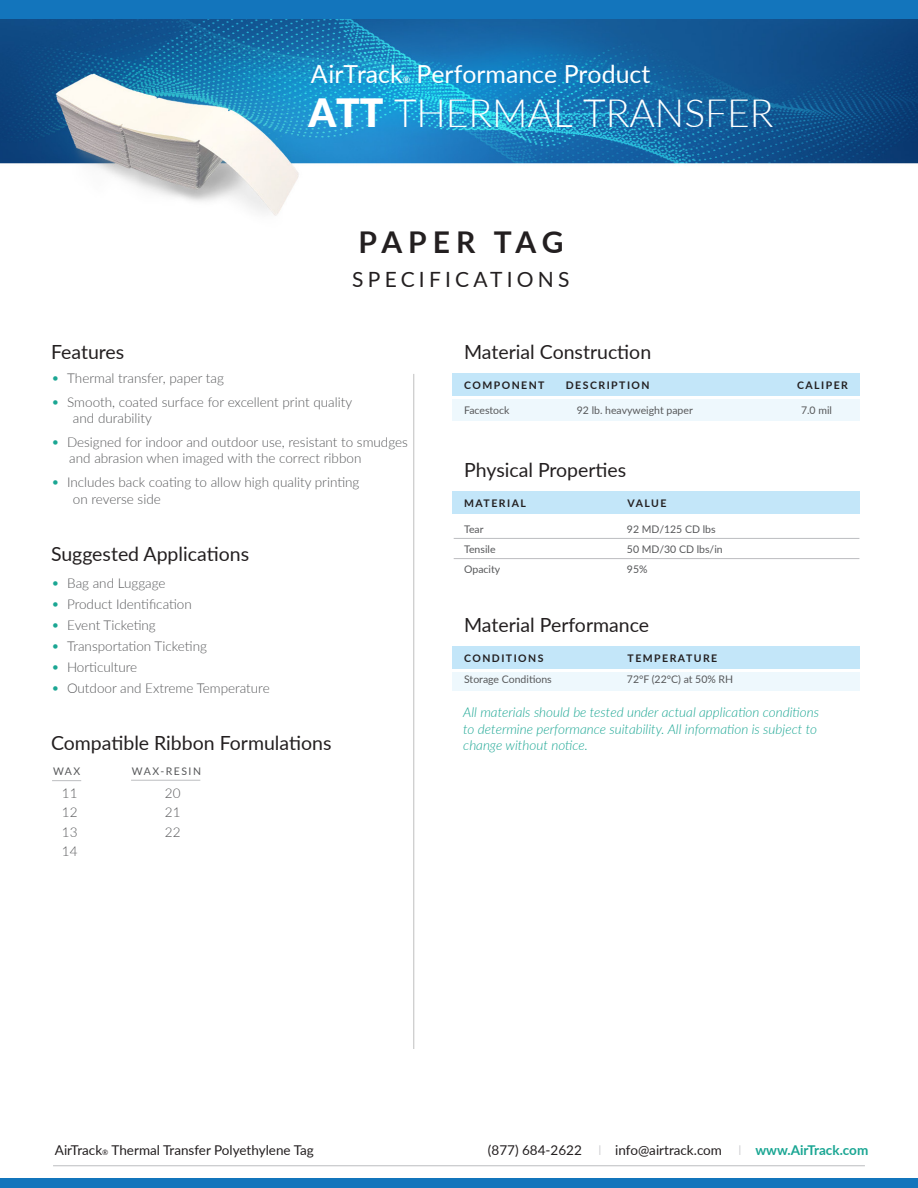
<style>
.page{position:relative;width:918px;height:1188px;background:#fff}
.page>*{position:absolute;margin:0;border:0;box-sizing:border-box;transform-origin:0 0}
.t1{font:300 39px "Lato";color:#fff}
.t2{font:700 30px "Lato";letter-spacing:.19em;color:#231f20}
.t3{font:24.9px "Lato";color:#fff}
.t4{font:21px "Lato";letter-spacing:.2em;color:#231f20}
.t5{font:19.5px "Lato";color:#231f20}
.t6{font:300 13.5px/16.2px "Lato";color:#57585a}
.t7{font:italic 300 13.5px/16.2px "Lato";color:#1aa693}
.t8{font:13.5px "Lato";color:#231f20}
.t9{font:10.5px "Lato";color:#57585a}
.t10{font:700 10.5px "Lato";letter-spacing:.14em;color:#231f20}
.t11{font:10.5px "Lato";letter-spacing:.14em;color:#57585a}
.t12{font:9px "Lato";color:#fff}
.s1{font-weight:900}
.s2{font-style:italic;font-size:15px;color:#1aa693}
.s3{font-size:7.5px}
.s4{font-weight:300;color:#bcbdc0}
.s5{font-weight:700;color:#1aa693}
</style>
<div class="page">
<img style="left:0;top:19px;width:918px;height:197px">
<div style="left:0;top:0;width:918px;height:19px;background:#1375bc"></div>
<div style="left:453px;top:374px;width:407px;height:22px;background:#c3e6f9"></div>
<div style="left:453px;top:399px;width:407px;height:22px;background:#eef8fd"></div>
<div style="left:453px;top:646px;width:407px;height:23px;background:#c3e6f9"></div>
<div style="left:453px;top:672px;width:407px;height:19px;background:#eef8fd"></div>
<div style="left:0;top:1178px;width:918px;height:10px;background:#1375bc"></div>
<hr style="left:53px;top:1165px;width:812px;height:1px;background:#bcbdc0">
<hr style="left:413px;top:374px;width:1px;height:675px;background:#c0c0c0">
<div style="left:453px;top:491px;width:407px;height:23px;background:#c3e6f9"></div>
<hr style="left:454px;top:538px;width:405px;height:1px;background:#bcbdc0">
<hr style="left:454px;top:558px;width:405px;height:1px;background:#bcbdc0">
<svg style="left:52px;top:780px;width:29px;height:1px"></svg>
<hr style="left:131px;top:780px;width:69px;height:1px;background:#bcbdc0">
<h3 class="t3" style="left:311px;top:57px;width:94px">AirTrack</h3>
<p class="t12" style="left:403px;top:74px;width:9px">®</p>
<h3 class="t3" style="left:417px;top:57px;width:235px">Performance Product</h3>
<h1 class="t1" style="left:308px;top:85px;width:467px"><span class="s1">ATT</span> THERMAL TRANSFER</h1>
<h2 class="t2" style="left:358px;top:220px;width:207px">PAPER TAG</h2>
<h3 class="t4" style="left:352px;top:265px;width:219px">SPECIFICATIONS</h3>
<h3 class="t5" style="left:51px;top:338px;width:75px">Features</h3>
<p class="t6" style="left:51px;top:370px;width:174px"><span class="s2">•</span> Thermal transfer, paper tag</p>
<p class="t6" style="left:73px;top:394px;width:281px;text-indent:-22px"><span class="s2">•</span> Smooth, coated surface for excellent print quality and durability</p>
<p class="t6" style="left:69px;top:434px;width:340px;text-indent:-18px"><span class="s2">•</span> Designed for indoor and outdoor use, resistant to smudges and abrasion when imaged with the correct ribbon</p>
<p class="t6" style="left:73px;top:474px;width:288px;text-indent:-22px"><span class="s2">•</span> Includes back coating to allow high quality printing on reverse side</p>
<h3 class="t5" style="left:51px;top:540px;width:200px">Suggested Applications</h3>
<p class="t6" style="left:51px;top:574px;width:116px"><span class="s2">•</span> Bag and Luggage</p>
<p class="t6" style="left:51px;top:595px;width:142px"><span class="s2">•</span> Product Identification</p>
<p class="t6" style="left:51px;top:616px;width:106px"><span class="s2">•</span> Event Ticketing</p>
<p class="t6" style="left:51px;top:637px;width:157px"><span class="s2">•</span> Transportation Ticketing</p>
<p class="t6" style="left:51px;top:658px;width:88px"><span class="s2">•</span> Horticulture</p>
<p class="t6" style="left:51px;top:679px;width:220px"><span class="s2">•</span> Outdoor and Extreme Temperature</p>
<h3 class="t5" style="left:51px;top:729px;width:282px">Compatible Ribbon Formulations</h3>
<p class="t9" style="left:53px;top:764px;width:29px">WAX</p>
<p class="t11" style="left:132px;top:764px;width:71px">WAX-RESIN</p>
<p class="t6" style="left:62px;top:784px;width:17px">11</p>
<p class="t6" style="left:165px;top:784px;width:17px">20</p>
<p class="t6" style="left:62px;top:804px;width:17px">12</p>
<p class="t6" style="left:165px;top:804px;width:17px">21</p>
<p class="t6" style="left:62px;top:823px;width:17px">13</p>
<p class="t6" style="left:165px;top:823px;width:17px">22</p>
<p class="t6" style="left:62px;top:843px;width:17px">14</p>
<h3 class="t5" style="left:464px;top:338px;width:189px">Material Construction</h3>
<p class="t10" style="left:464px;top:377px;width:82px">COMPONENT</p>
<p class="t10" style="left:566px;top:377px;width:85px">DESCRIPTION</p>
<p class="t10" style="left:797px;top:377px;width:52px">CALIPER</p>
<p class="t9" style="left:464px;top:403px;width:47px">Facestock</p>
<p class="t9" style="left:577px;top:403px;width:118px">92 lb. heavyweight paper</p>
<p class="t9" style="left:801px;top:403px;width:32px">7.0 mil</p>
<h3 class="t5" style="left:464px;top:456px;width:164px">Physical Properties</h3>
<p class="t10" style="left:464px;top:496px;width:63px">MATERIAL</p>
<p class="t10" style="left:628px;top:496px;width:40px">VALUE</p>
<p class="t9" style="left:464px;top:521px;width:21px">Tear</p>
<p class="t9" style="left:627px;top:521px;width:90px">92 MD/125 CD lbs</p>
<p class="t9" style="left:464px;top:542px;width:33px">Tensile</p>
<p class="t9" style="left:627px;top:542px;width:97px">50 MD/30 CD lbs/in</p>
<p class="t9" style="left:464px;top:562px;width:38px">Opacity</p>
<p class="t9" style="left:627px;top:562px;width:22px">95%</p>
<h3 class="t5" style="left:464px;top:611px;width:186px">Material Performance</h3>
<p class="t10" style="left:464px;top:650px;width:81px">CONDITIONS</p>
<p class="t10" style="left:628px;top:650px;width:91px">TEMPERATURE</p>
<p class="t9" style="left:464px;top:672px;width:89px">Storage Conditions</p>
<p class="t9" style="left:627px;top:672px;width:108px">72°F (22°C) at 50% RH</p>
<p class="t7" style="left:463px;top:704px;width:357px">All materials should be tested under actual application conditions to determine performance suitability. All information is subject to change without notice.</p>
<p class="t8" style="left:55px;top:1141px;width:261px">AirTrack<span class="s3">®</span> Thermal Transfer Polyethylene Tag</p>
<p class="t8" style="left:488px;top:1141px;width:382px">(877) 684-2622 <span class="s4">l</span> info@airtrack.com <span class="s4">l</span> <span class="s5">www.AirTrack.com</span></p>
</div>
